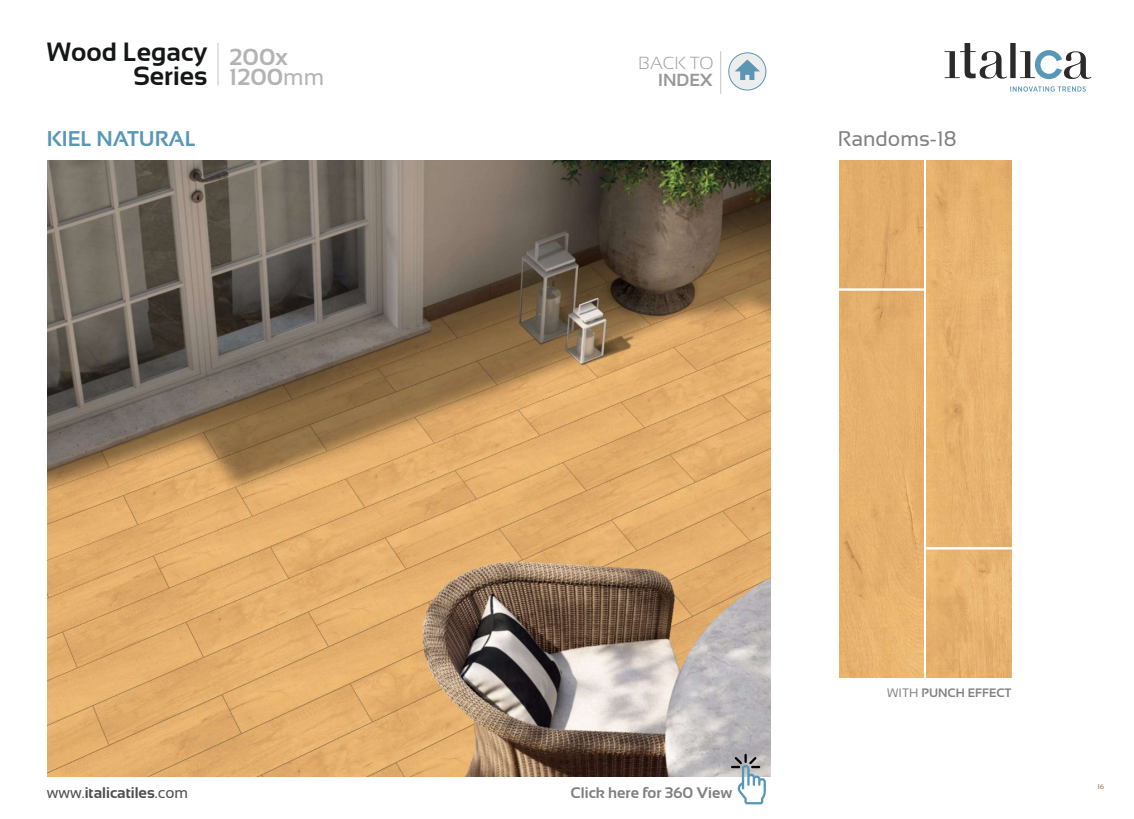
<style>
.page{position:relative;width:1134px;height:819px;background:#fff}
.page>*{position:absolute;margin:0;border:0;box-sizing:border-box;transform-origin:0 0}
.t1{font:700 26.43px/23.6px "Sansation";color:#151616;text-align:right}
.t2{font:700 23.28px/20.8px "Sansation";color:#b3b3b3}
.t3{font:700 21.35px "Sansation";color:#5797b7}
.t4{font:21.18px "Sansation";color:#808080}
.t5{font:300 17.5px "Sansation";color:#999}
.t6{font:700 17.5px "Sansation";color:#999}
.t7{font:700 15.49px "Sansation";color:#4e4e4d}
.t8{font:700 15.31px "Sansation";color:#808080}
.t9{font:700 12.25px "Sansation";color:#818281}
.t10{font:700 7px "Sansation";color:#b1906e}
.s1{font-weight:400}
</style>
<div class="page">
<svg style="left:945px;top:43px;width:146px;height:36px"></svg>
<svg style="left:1010px;top:86px;width:76px;height:6px"></svg>
<hr style="left:218px;top:43px;width:1px;height:43px;background:#c4c4c5">
<svg style="left:728px;top:52px;width:39px;height:39px"></svg>
<hr style="left:720px;top:51px;width:1px;height:43px;background:#c4c4c5">
<img style="left:47px;top:161px;width:723px;height:615px">
<img style="left:840px;top:161px;width:83px;height:516px">
<img style="left:926px;top:161px;width:85px;height:516px">
<svg style="left:839px;top:288px;width:85px;height:3px"></svg>
<svg style="left:926px;top:547px;width:86px;height:3px"></svg>
<svg style="left:731px;top:754px;width:35px;height:50px"></svg>
<h1 class="t1" style="left:47px;top:43px;width:162px">Wood Legacy<br>Series</h1>
<h2 class="t2" style="left:229px;top:48px;width:97px">200x<br>1200<span class="s1">mm</span></h2>
<p class="t5" style="left:639px;top:56px;width:76px">BACK TO</p>
<p class="t6" style="left:658px;top:73px;width:56px">INDEX</p>
<h3 class="t3" style="left:47px;top:130px;width:151px">KIEL NATURAL</h3>
<h3 class="t4" style="left:838px;top:131px;width:120px">Randoms-18</h3>
<p class="t9" style="left:887px;top:688px;width:126px"><span class="s1">WITH</span> PUNCH EFFECT</p>
<p class="t7" style="left:47px;top:786px;width:143px"><span class="s1">www.</span>italicatiles<span class="s1">.com</span></p>
<p class="t8" style="left:571px;top:787px;width:163px">Click here for 360 View</p>
<p class="t10" style="left:1098px;top:784px;width:8px">16</p>
</div>
